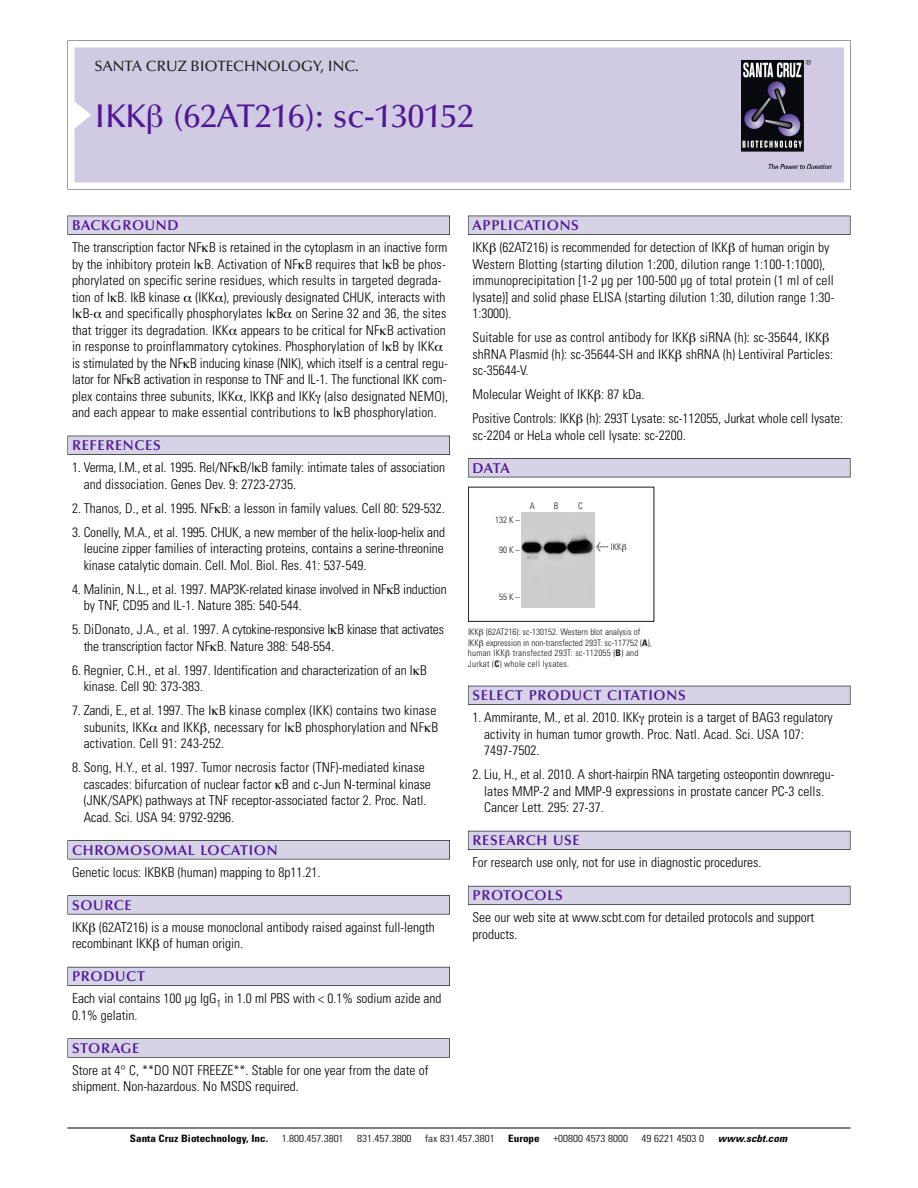
<style>
.page{position:relative;width:918px;height:1188px;background:#fff}
.page>*{position:absolute;margin:0;border:0;box-sizing:border-box;transform-origin:0 0}
.t1{font:500 33px "Optima";color:#511695}
.t2{font:500 15px "Optima";color:#231f20}
.t3{font:600 14.25px "Optima";letter-spacing:.05em;color:#511695}
.t4{font:300 condensed 13.5px/16.5px "Univers";color:#000}
.t5{font:300 condensed 10.2px "Univers";color:#000;scale:1.1 1}
.t6{font:700 condensed 10.2px "Univers";color:#000;scale:1.1 1}
.t7{font:italic 700 condensed 10.2px "Univers";letter-spacing:.005em;color:#000;scale:1.1 1}
.t8{font:9px/10.5px "Univers Condensed Light+RHSVIY";color:#191919}
.s1{font-family:"Meta Plus Book Roman+OZDCIV";font-size:10.5px}
.s2{font-family:"Univers Condensed Bold+VYNFEY"}
</style>
<div class="page">
<svg style="left:68px;top:40px;width:783px;height:149px"></svg>
<div style="left:74px;top:47px;width:770px;height:135px;background:#d1cae3"></div>
<img style="left:741px;top:60px;width:90px;height:108px">
<div style="left:68px;top:216px;width:382px;height:19px;background:#525155"></div>
<div style="left:68px;top:216px;width:381px;height:18px;background:#d7d3e7"></div>
<div style="left:68px;top:436px;width:382px;height:19px;background:#515055"></div>
<div style="left:68px;top:436px;width:381px;height:18px;background:#d7d3e7"></div>
<div style="left:68px;top:840px;width:382px;height:19px;background:#545357"></div>
<div style="left:68px;top:841px;width:381px;height:18px;background:#d7d3e7"></div>
<div style="left:68px;top:895px;width:382px;height:19px;background:#575759"></div>
<div style="left:68px;top:896px;width:381px;height:18px;background:#d7d3e7"></div>
<div style="left:68px;top:967px;width:382px;height:19px;background:#5b5a62"></div>
<div style="left:68px;top:967px;width:381px;height:18px;background:#d7d3e7"></div>
<div style="left:68px;top:1038px;width:382px;height:20px;background:#626263"></div>
<div style="left:68px;top:1039px;width:381px;height:18px;background:#d7d3e7"></div>
<div style="left:468px;top:216px;width:382px;height:19px;background:#525155"></div>
<div style="left:468px;top:216px;width:382px;height:18px;background:#d7d3e7"></div>
<div style="left:468px;top:458px;width:382px;height:19px;background:#525155"></div>
<div style="left:468px;top:459px;width:382px;height:18px;background:#d7d3e7"></div>
<div style="left:468px;top:686px;width:382px;height:19px;background:#525158"></div>
<div style="left:468px;top:686px;width:382px;height:18px;background:#d7d3e7"></div>
<div style="left:468px;top:831px;width:382px;height:19px;background:#54535a"></div>
<div style="left:468px;top:831px;width:382px;height:18px;background:#d7d3e7"></div>
<div style="left:468px;top:886px;width:382px;height:19px;background:#5b5a62"></div>
<div style="left:468px;top:886px;width:382px;height:18px;background:#d7d3e7"></div>
<hr style="left:68px;top:1128px;width:782px;height:1px;background:#000">
<div style="left:468px;top:487px;width:186px;height:135px;border:1px solid #191919"></div>
<img style="left:521px;top:512px;width:73px;height:95px">
<svg style="left:148px;top:105px;width:14px;height:29px"></svg>
<p class="t2" style="left:94px;top:61px;width:266px">SANTA CRUZ BIOTECHNOLOGY, INC.</p>
<h1 class="t1" style="left:94px;top:103px;width:381px">IKK (62AT216): sc-130152</h1>
<p class="t3" style="left:72px;top:219px;width:108px">BACKGROUND</p>
<p class="t4" style="left:72px;top:240px;width:378px">The transcription factor NF B is retained in the cytoplasm in an inactive form by the inhibitory protein I B. Activation of NF B requires that I B be phos&shy;phorylated on specific serine residues, which results in targeted degrada&shy;tion of I B. IkB kinase (IKK ), previously designated CHUK, interacts with I B- and specifically phosphorylates I B on Serine 32 and 36, the sites that trigger its degradation. IKK appears to be critical for NF B activation in response to proinflammatory cytokines. Phosphorylation of I B by IKK<br>is stimulated by the NF B inducing kinase (NIK), which itself is a central regu&shy;lator for NF B activation in response to TNF and IL-1. The functional IKK com&shy;plex contains three subunits, IKK , IKK and IKK (also designated NEMO), and each appear to make essential contributions to I B phosphorylation.</p>
<p class="t3" style="left:72px;top:440px;width:90px">REFERENCES</p>
<p class="t4" style="left:84px;top:460px;width:363px;text-indent:-12px">1. Verma, I.M., et al. 1995. Rel/NF B/I B family: intimate tales of association and dissociation. Genes Dev. 9: 2723-2735.</p>
<p class="t4" style="left:72px;top:501px;width:374px">2. Thanos, D., et al. 1995. NF B: a lesson in family values. Cell 80: 529-532.</p>
<p class="t4" style="left:84px;top:525px;width:363px;text-align:justify;text-indent:-12px">3. Conelly, M.A., et al. 1995. CHUK, a new member of the helix-loop-helix and leucine zipper families of interacting proteins, contains a serine-threonine kinase catalytic domain. Cell. Mol. Biol. Res. 41: 537-549.</p>
<p class="t4" style="left:84px;top:582px;width:365px;text-indent:-12px">4. Malinin, N.L., et al. 1997. MAP3K-related kinase involved in NF B induction by TNF, CD95 and IL-1. Nature 385: 540-544.</p>
<p class="t4" style="left:84px;top:622px;width:362px;text-indent:-12px">5. DiDonato, J.A., et al. 1997. A cytokine-responsive I B kinase that activates the transcription factor NF B. Nature 388: 548-554.</p>
<p class="t4" style="left:84px;top:663px;width:345px;text-indent:-12px">6. Regnier, C.H., et al. 1997. Identification and characterization of an I B kinase. Cell 90: 373-383.</p>
<p class="t4" style="left:84px;top:703px;width:356px;text-indent:-12px">7. Zandi, E., et al. 1997. The I B kinase complex (IKK) contains two kinase subunits, IKK and IKK , necessary for I B phosphorylation and NF B activation. Cell 91: 243-252.</p>
<p class="t4" style="left:84px;top:760px;width:349px;text-indent:-12px">8. Song, H.Y., et al. 1997. Tumor necrosis factor (TNF)-mediated kinase cascades: bifurcation of nuclear factor B and c-Jun N-terminal kinase (JNK/SAPK) pathways at TNF receptor-associated factor 2. Proc. Natl.<br>Acad. Sci. USA 94: 9792-9296.</p>
<p class="t3" style="left:72px;top:844px;width:207px">CHROMOSOMAL LOCATION</p>
<p class="t4" style="left:72px;top:865px;width:250px">Genetic locus: IKBKB (human) mapping to 8p11.21.</p>
<p class="t3" style="left:72px;top:899px;width:61px">SOURCE</p>
<p class="t4" style="left:72px;top:920px;width:364px">IKK (62AT216) is a mouse monoclonal antibody raised against full-length recombinant IKK of human origin.</p>
<p class="t3" style="left:72px;top:971px;width:74px">PRODUCT</p>
<p class="t4" style="left:72px;top:991px;width:371px">Each vial contains 100 µg IgG<sub>1</sub> in 1.0 ml PBS with &lt; 0.1% sodium azide and<br>0.1% gelatin.</p>
<p class="t3" style="left:72px;top:1042px;width:69px">STORAGE</p>
<p class="t4" style="left:72px;top:1063px;width:358px">Store at 4° C, **DO NOT FREEZE**. Stable for one year from the date of shipment. Non-hazardous. No MSDS required.</p>
<p class="t3" style="left:473px;top:219px;width:108px">APPLICATIONS</p>
<p class="t4" style="left:473px;top:240px;width:363px">IKK (62AT216) is recommended for detection of IKK of human origin by Western Blotting (starting dilution 1:200, dilution range 1:100-1:1000), immunoprecipitation [1-2 µg per 100-500 µg of total protein (1 ml of cell lysate)] and solid phase ELISA (starting dilution 1:30, dilution range 1:30- 1:3000).</p>
<p class="t4" style="left:473px;top:330px;width:362px">Suitable for use as control antibody for IKK siRNA (h): sc-35644, IKK shRNA Plasmid (h): sc-35644-SH and IKK shRNA (h) Lentiviral Particles: sc-35644-V.</p>
<p class="t4" style="left:473px;top:383px;width:372px;line-height:24px">Molecular Weight of IKK : 87 kDa.<br>Positive Controls: IKK (h): 293T Lysate: sc-112055, Jurkat whole cell lysate:</p>
<p class="t4" style="left:473px;top:428px;width:215px">sc-2204 or HeLa whole cell lysate: sc-2200.</p>
<p class="t3" style="left:473px;top:462px;width:39px">DATA</p>
<p class="t8" style="left:495px;top:516px;width:26px">132 K –</p>
<p class="t8" style="left:499px;top:546px;width:22px">90K–</p>
<p class="t8" style="left:499px;top:592px;width:22px">55K–</p>
<p class="t8" style="left:530px;top:501px;width:7px">A</p>
<p class="t8" style="left:554px;top:501px;width:6px">B</p>
<p class="t8" style="left:578px;top:501px;width:6px">C</p>
<p class="t8" style="left:596px;top:543px;width:27px"><span class="s1">&lt;</span> IKK</p>
<p class="t8" style="left:468px;top:628px;width:185px">IKK (62AT216): sc-130152. Western blot analysis of IKK expression in non-transfected 293T: sc-117752 (<span class="s2">A</span>), human IKK transfected 293T: sc-112055 (<span class="s2">B</span>) and Jurkat (<span class="s2">C</span>) whole cell lysates.</p>
<p class="t3" style="left:473px;top:690px;width:215px">SELECT PRODUCT CITATIONS</p>
<p class="t4" style="left:484px;top:710px;width:350px;text-indent:-12px">1. Ammirante, M., et al. 2010. IKK protein is a target of BAG3 regulatory activity in human tumor growth. Proc. Natl. Acad. Sci. USA 107:<br>7497-7502.</p>
<p class="t4" style="left:484px;top:767px;width:352px;text-indent:-12px">2. Liu, H., et al. 2010. A short-hairpin RNA targeting osteopontin downregu&shy;lates MMP-2 and MMP-9 expressions in prostate cancer PC-3 cells.<br>Cancer Lett. 295: 27-37.</p>
<p class="t3" style="left:473px;top:835px;width:109px">RESEARCH USE</p>
<p class="t4" style="left:473px;top:855px;width:290px">For research use only, not for use in diagnostic procedures.</p>
<p class="t3" style="left:473px;top:890px;width:92px">PROTOCOLS</p>
<p class="t4" style="left:473px;top:910px;width:343px">See our web site at www.scbt.com for detailed protocols and support products.</p>
<p class="t6" style="left:130px;top:1135px;width:127px">Santa Cruz Biotechnology, Inc.</p>
<p class="t5" style="left:282px;top:1135px;width:58px">1.800.457.3801</p>
<p class="t5" style="left:357px;top:1135px;width:51px">831.457.3800</p>
<p class="t5" style="left:425px;top:1135px;width:65px">fax 831.457.3801</p>
<p class="t6" style="left:508px;top:1135px;width:30px">Europe</p>
<p class="t5" style="left:553px;top:1135px;width:69px">+00800 4573 8000</p>
<p class="t5" style="left:642px;top:1135px;width:58px">49 6221 4503 0</p>
<p class="t7" style="left:718px;top:1135px;width:64px">www.scbt.com</p>
</div>
